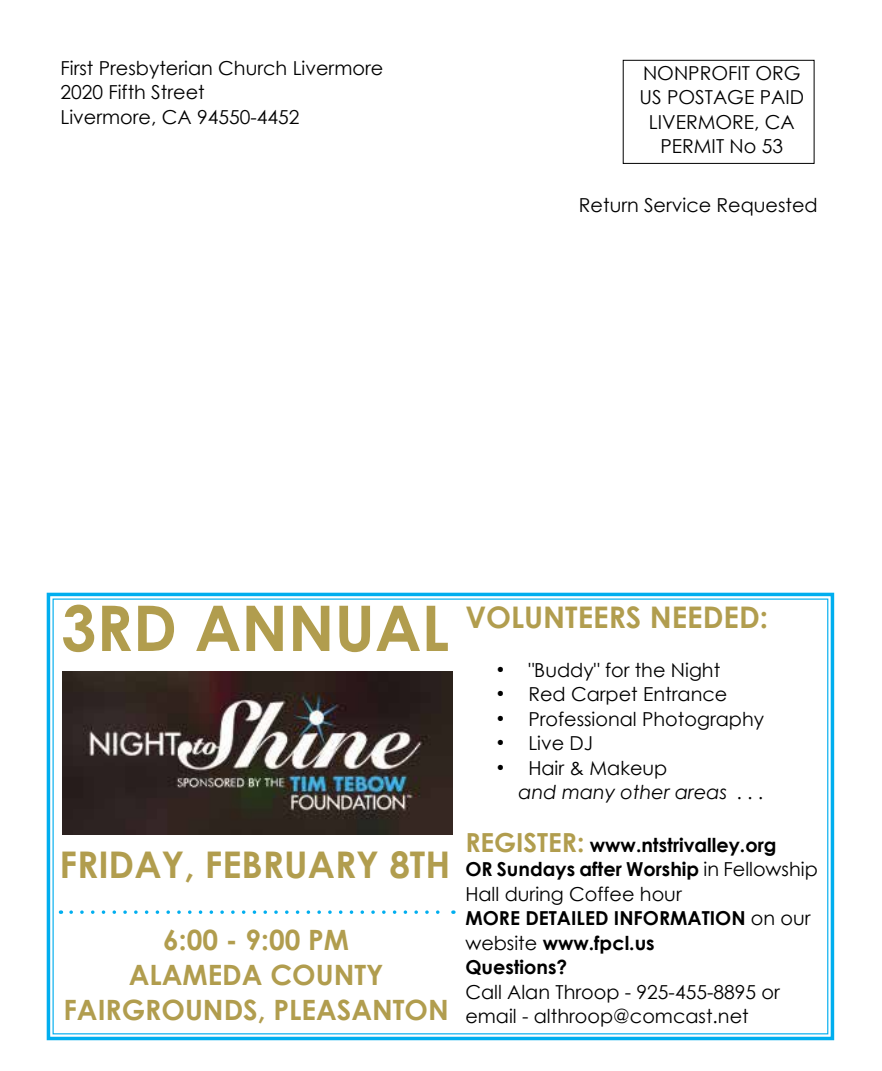
<style>
.page{position:relative;width:882px;height:1071px;background:#fff}
.page>*{position:absolute;margin:0;border:0;box-sizing:border-box;transform-origin:0 0}
.t1{font:700 36.75px "Century Gothic";color:#b19d4e}
.t2{font:700 29.75px "Century Gothic";color:#b19d4e}
.t3{font:700 28px/35px "Century Gothic";color:#b19d4e;text-align:center}
.t4{font:19.25px/24.5px "Century Gothic";color:#000}
.t5{font:700 19.25px/24.5px "Century Gothic";color:#000}
.t6{font:italic 19.25px/24.5px "Century Gothic";color:#000}
.s1{font-size:63px}
.s2{font-family:"Arial";font-size:21px}
.s3{font-family:"Arial";font-style:normal;font-size:21px}
.s4{font-style:normal}
.s5{font-size:26.25px;color:#b19d4e}
.s6{font-weight:400}
</style>
<div class="page">
<div style="left:623px;top:60px;width:191px;height:104px;border:1px solid #000"></div>
<svg style="left:46px;top:592px;width:789px;height:449px"></svg>
<p class="t4" style="left:60px;top:55px;width:324px">First Presbyterian Church Livermore<br>2020 Fifth Street<br>Livermore, CA 94550-4452</p>
<p class="t4" style="left:640px;top:60px;width:166px;text-align:center">NONPROFIT ORG<br>US POSTAGE PAID<br>LIVERMORE, CA<br>PERMIT No 53</p>
<p class="t4" style="left:579px;top:193px;width:240px">Return Service Requested</p>
<h2 class="t2" style="left:61px;top:594px;width:709px"><span class="s1">3RD ANNUAL</span> VOLUNTEERS NEEDED:</h2>
<p class="t4" style="left:497px;top:657px;width:225px"><span class="s2">•</span> "Buddy" for the Night</p>
<p class="t4" style="left:497px;top:682px;width:232px"><span class="s2">•</span> Red Carpet Entrance</p>
<p class="t4" style="left:497px;top:706px;width:269px"><span class="s2">•</span> Professional Photography</p>
<p class="t4" style="left:497px;top:731px;width:98px"><span class="s2">•</span> Live DJ</p>
<p class="t6" style="left:519px;top:755px;width:247px;text-indent:-22px"><span class="s3">•</span> <span class="s4">Hair &amp; Makeup<br></span>and many other areas . . .</p>
<p class="t5" style="left:465px;top:832px;width:354px"><span class="s5">REGISTER:</span> www.ntstrivalley.org<br>OR Sundays after Worship <span class="s6">in Fellowship<br>Hall during Coffee hour<br></span>MORE DETAILED INFORMATION <span class="s6">on our website</span> www.fpcl.us<br>Questions?</p>
<p class="t4" style="left:465px;top:979px;width:316px">Call Alan Throop - 925-455-8895 or email - althroop@comcast.net</p>
<h1 class="t1" style="left:59px;top:837px;width:393px">FRIDAY, FEBRUARY 8TH</h1>
<h3 class="t3" style="left:64px;top:921px;width:387px">6:00 - 9:00 PM<br>ALAMEDA COUNTY<br>FAIRGROUNDS, PLEASANTON</h3>
</div>
